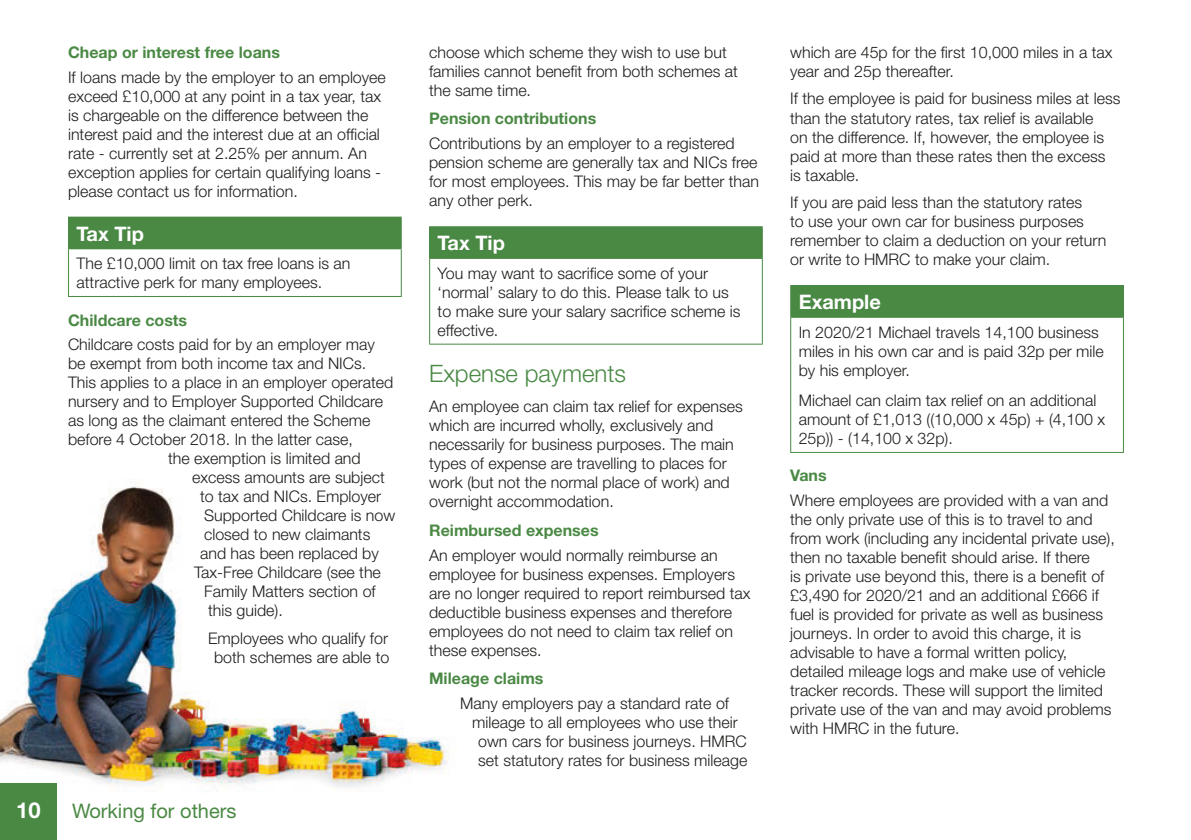
<style>
.page{position:relative;width:1191px;height:840px;background:#fff}
.page>*{position:absolute;margin:0;border:0;box-sizing:border-box;transform-origin:0 0}
.t1{font:300 24px "Helvetica Neue";color:#4a8944}
.t2{font:700 22px "Helvetica Neue";color:#fff}
.t3{font:700 20px "Helvetica Neue";color:#fff}
.t4{font:20px "Helvetica Neue";color:#4a8944}
.t5{font:300 16px/19px "Helvetica Neue";color:#1d1d1b}
.t6{font:700 16px "Helvetica Neue";color:#4a8944}
</style>
<div class="page">
<img style="left:0;top:486px;width:449px;height:302px">
<div style="left:0;top:782px;width:57px;height:57px;background:#4a8944"></div>
<div style="left:69px;top:217px;width:332px;height:32px;background:#4a8944"></div>
<hr style="left:68px;top:216px;width:334px;height:1px;background:#4a8944">
<hr style="left:68px;top:217px;width:1px;height:31px;background:#4a8944">
<hr style="left:401px;top:217px;width:1px;height:31px;background:#4a8944">
<hr style="left:68px;top:248px;width:334px;height:1px;background:#4a8944">
<hr style="left:68px;top:249px;width:1px;height:47px;background:#4a8944">
<hr style="left:401px;top:249px;width:1px;height:47px;background:#4a8944">
<hr style="left:68px;top:296px;width:334px;height:1px;background:#4a8944">
<div style="left:429px;top:226px;width:333px;height:32px;background:#4a8944"></div>
<hr style="left:429px;top:226px;width:334px;height:1px;background:#4a8944">
<hr style="left:762px;top:227px;width:1px;height:31px;background:#4a8944">
<hr style="left:429px;top:258px;width:334px;height:1px;background:#4a8944">
<hr style="left:429px;top:259px;width:1px;height:84px;background:#4a8944">
<hr style="left:762px;top:259px;width:1px;height:84px;background:#4a8944">
<hr style="left:429px;top:343px;width:334px;height:1px;background:#4a8944">
<div style="left:790px;top:285px;width:333px;height:32px;background:#4a8944"></div>
<hr style="left:790px;top:285px;width:334px;height:1px;background:#4a8944">
<hr style="left:1123px;top:286px;width:1px;height:30px;background:#4a8944">
<hr style="left:790px;top:316px;width:334px;height:1px;background:#4a8944">
<hr style="left:790px;top:317px;width:1px;height:134px;background:#4a8944">
<hr style="left:1123px;top:317px;width:1px;height:134px;background:#4a8944">
<hr style="left:790px;top:451px;width:334px;height:1px;background:#4a8944">
<p class="t6" style="left:68px;top:42px;width:213px">Cheap or interest free loans</p>
<p class="t5" style="left:68px;top:67px;width:319px">If loans made by the employer to an employee exceed £10,000 at any point in a tax year, tax is chargeable on the difference between the interest paid and the interest due at an official rate - currently set at 2.25% per annum. An exception applies for certain qualifying loans - please contact us for information.</p>
<p class="t3" style="left:77px;top:221px;width:69px">Tax Tip</p>
<p class="t5" style="left:77px;top:254px;width:275px">The £10,000 limit on tax free loans is an attractive perk for many employees.</p>
<p class="t6" style="left:68px;top:310px;width:121px">Childcare costs</p>
<p class="t5" style="left:68px;top:334px;width:308px">Childcare costs paid for by an employer may</p>
<p class="t5" style="left:68px;top:353px;width:300px">be exempt from both income tax and NICs.</p>
<p class="t5" style="left:68px;top:372px;width:327px">This applies to a place in an employer operated</p>
<p class="t5" style="left:68px;top:391px;width:317px">nursery and to Employer Supported Childcare</p>
<p class="t5" style="left:68px;top:410px;width:304px">as long as the claimant entered the Scheme</p>
<p class="t5" style="left:68px;top:429px;width:286px">before 4 October 2018. In the latter case,</p>
<p class="t5" style="left:168px;top:448px;width:194px">the exemption is limited and</p>
<p class="t5" style="left:192px;top:467px;width:194px">excess amounts are subject</p>
<p class="t5" style="left:200px;top:486px;width:183px">to tax and NICs. Employer</p>
<p class="t5" style="left:204px;top:505px;width:193px">Supported Childcare is now</p>
<p class="t5" style="left:204px;top:524px;width:168px">closed to new claimants</p>
<p class="t5" style="left:200px;top:543px;width:180px">and has been replaced by</p>
<p class="t5" style="left:194px;top:562px;width:188px">Tax-Free Childcare (see the</p>
<p class="t5" style="left:204px;top:581px;width:173px">Family Matters section of</p>
<p class="t5" style="left:208px;top:600px;width:76px">this guide).</p>
<p class="t5" style="left:208px;top:628px;width:183px;text-align:center">Employees who qualify for both schemes are able to</p>
<h2 class="t2" style="left:16px;top:796px;width:26px">10</h2>
<p class="t4" style="left:72px;top:798px;width:166px">Working for others</p>
<p class="t5" style="left:429px;top:42px;width:310px">choose which scheme they wish to use but families cannot benefit from both schemes at the same time.</p>
<p class="t6" style="left:429px;top:109px;width:169px">Pension contributions</p>
<p class="t5" style="left:429px;top:133px;width:331px">Contributions by an employer to a registered pension scheme are generally tax and NICs free for most employees. This may be far better than any other perk.</p>
<p class="t3" style="left:437px;top:231px;width:69px">Tax Tip</p>
<p class="t5" style="left:437px;top:263px;width:304px">You may want to sacrifice some of your ‘normal’ salary to do this. Please talk to us to make sure your salary sacrifice scheme is effective.</p>
<h1 class="t1" style="left:429px;top:358px;width:198px">Expense payments</h1>
<p class="t5" style="left:429px;top:396px;width:315px">An employee can claim tax relief for expenses which are incurred wholly, exclusively and necessarily for business purposes. The main types of expense are travelling to places for work (but not the normal place of work) and overnight accommodation.</p>
<p class="t6" style="left:429px;top:520px;width:171px">Reimbursed expenses</p>
<p class="t5" style="left:429px;top:544px;width:323px">An employer would normally reimburse an employee for business expenses. Employers are no longer required to report reimbursed tax deductible business expenses and therefore employees do not need to claim tax relief on these expenses.</p>
<p class="t6" style="left:429px;top:668px;width:116px">Mileage claims</p>
<p class="t5" style="left:460px;top:693px;width:270px">Many employers pay a standard rate of</p>
<p class="t5" style="left:472px;top:712px;width:267px">mileage to all employees who use their</p>
<p class="t5" style="left:478px;top:731px;width:270px">own cars for business journeys. HMRC</p>
<p class="t5" style="left:478px;top:750px;width:271px">set statutory rates for business mileage</p>
<p class="t5" style="left:790px;top:42px;width:324px">which are 45p for the first 10,000 miles in a tax year and 25p thereafter.</p>
<p class="t5" style="left:790px;top:89px;width:332px">If the employee is paid for business miles at less than the statutory rates, tax relief is available<br>on the difference. If, however, the employee is paid at more than these rates then the excess<br>is taxable.</p>
<p class="t5" style="left:790px;top:192px;width:317px">If you are paid less than the statutory rates<br>to use your own car for business purposes remember to claim a deduction on your return or write to HMRC to make your claim.</p>
<p class="t3" style="left:798px;top:289px;width:84px">Example</p>
<p class="t5" style="left:798px;top:322px;width:306px">In 2020/21 Michael travels 14,100 business miles in his own car and is paid 32p per mile by his employer.</p>
<p class="t5" style="left:798px;top:390px;width:308px">Michael can claim tax relief on an additional amount of £1,013 ((10,000 x 45p) + (4,100 x<br>25p)) - (14,100 x 32p).</p>
<p class="t6" style="left:790px;top:465px;width:38px">Vans</p>
<p class="t5" style="left:790px;top:490px;width:326px">Where employees are provided with a van and the only private use of this is to travel to and from work (including any incidental private use), then no taxable benefit should arise. If there<br>is private use beyond this, there is a benefit of £3,490 for 2020/21 and an additional £666 if fuel is provided for private as well as business journeys. In order to avoid this charge, it is advisable to have a formal written policy, detailed mileage logs and make use of vehicle tracker records. These will support the limited private use of the van and may avoid problems with HMRC in the future.</p>
</div>
